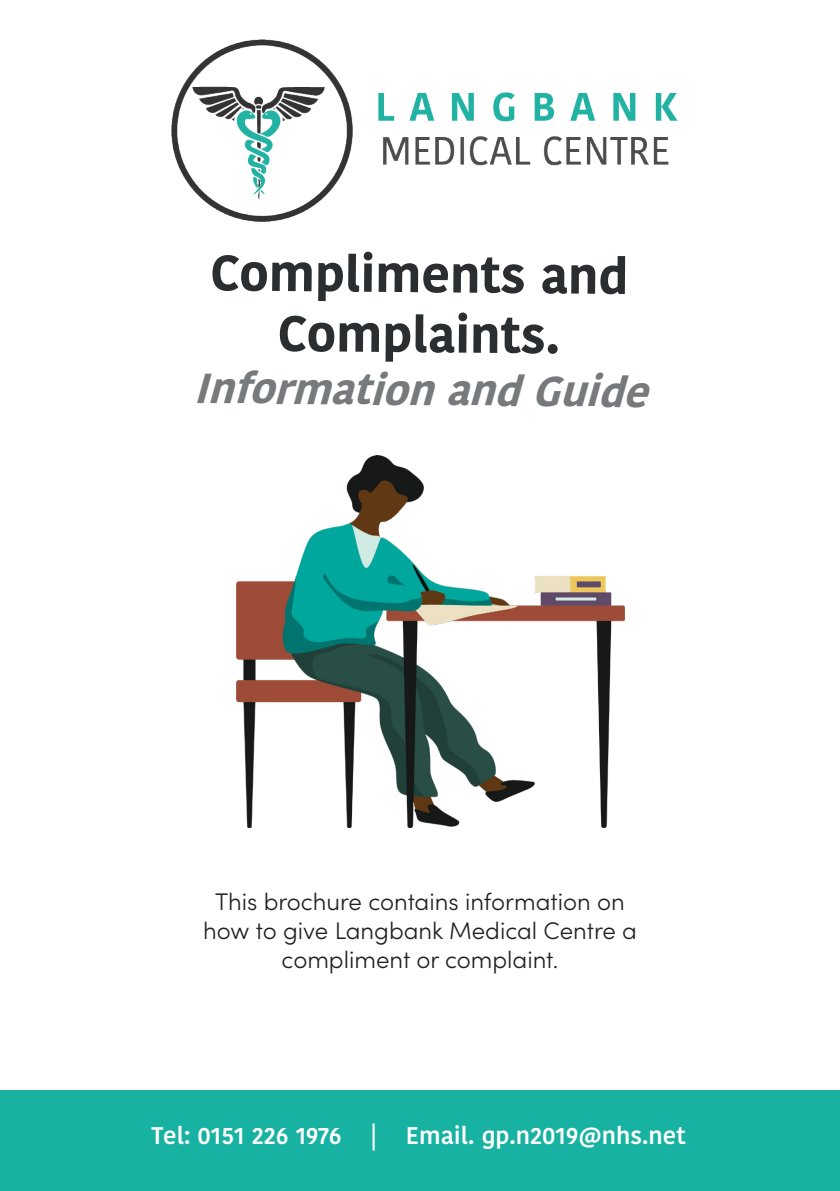
<style>
.page{position:relative;width:840px;height:1191px;background:#fff}
.page>*{position:absolute;margin:0;border:0;box-sizing:border-box;transform-origin:0 0}
.t1{font:700 50px/59.8px "Kohinoor Telugu";color:#2a2e30;text-align:center}
.t2{font:italic 700 42px "Kohinoor Telugu";color:#767a7c}
.t3{font:300 24px/28.8px "Sofia Pro";color:#231f20;text-align:center}
.t4{font:600 24px "Kohinoor Telugu";color:#fff}
</style>
<div class="page">
<img style="left:171px;top:40px;width:507px;height:181px">
<div style="left:0;top:1090px;width:839px;height:101px;background:#17b2a2"></div>
<img style="left:236px;top:455px;width:388px;height:373px">
<p class="t1" style="left:211px;top:242px;width:419px;rotate:1deg">Compliments and<br>Complaints.</p>
<p class="t2" style="left:194px;top:362px;width:454px;rotate:1deg">Information and Guide</p>
<p class="t3" style="left:203px;top:886px;width:435px">This brochure contains information on how to give Langbank Medical Centre a compliment or complaint.</p>
<p class="t4" style="left:151px;top:1121px;width:535px">Tel: 0151 226 1976 | Email. gp.n2019@nhs.net</p>
</div>
